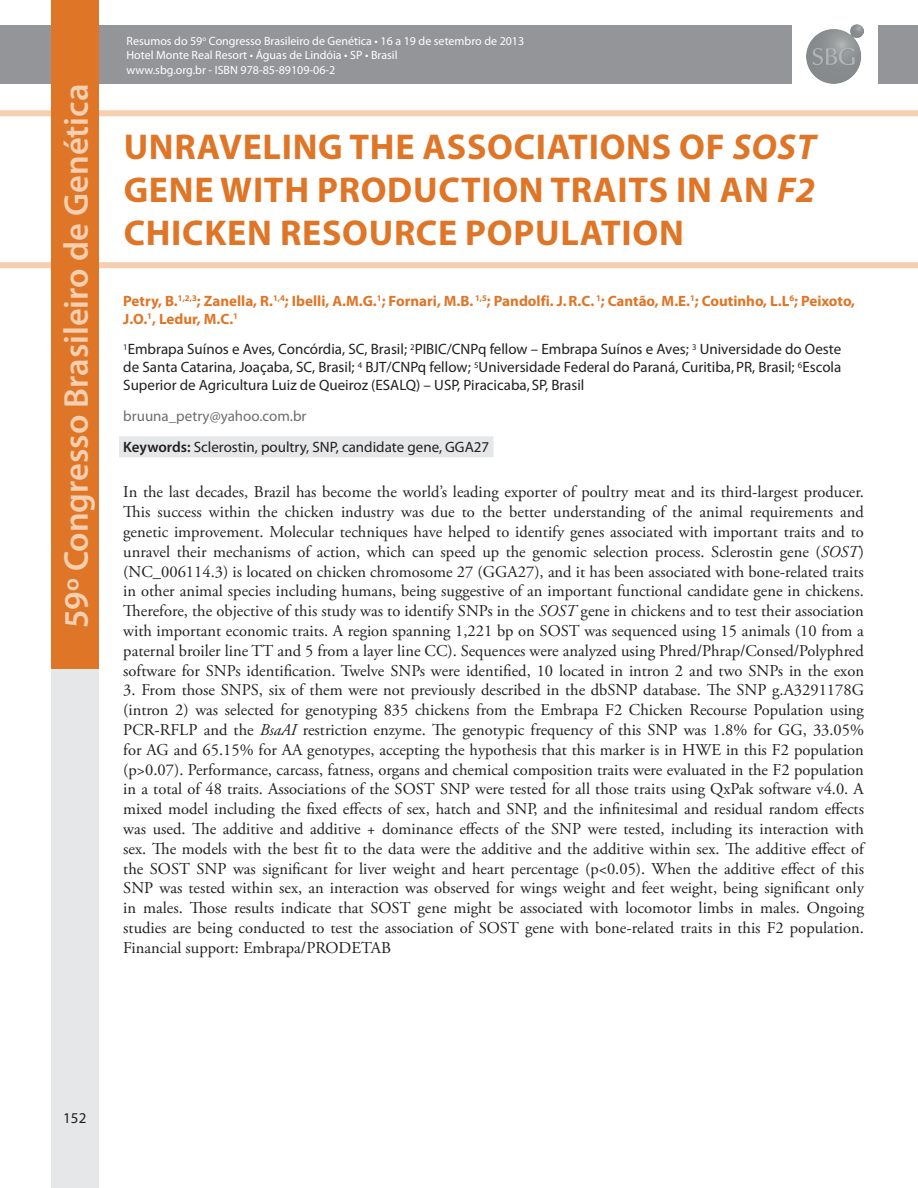
<style>
.page{position:relative;width:918px;height:1188px;background:#fff}
.page>*{position:absolute;margin:0;border:0;box-sizing:border-box;transform-origin:0 0}
._01_titulo{font:700 36px/43.2px "Myriad Pro";letter-spacing:.02em;color:#df7527;text-align:justify}
.t1{font:600 34.5px "Myriad Pro";color:#f5cfaf}
._06_texto{font:16.5px/19.8px "Adobe Garamond Pro";color:#231f20;text-align:justify}
._03_titulação{font:15px/18px "Myriad Pro";color:#231f20;text-align:justify}
._02_autores{font:700 15px/18px "Myriad Pro";color:#df7527}
._05_keywords_palavra{font:15px "Myriad Pro";color:#231f20}
._04_e-mail{font:15px "Myriad Pro";color:#6c6d70}
.t2{font:12px/14.4px "Myriad Pro";color:#fff}
.s1{font-style:italic}
.s2{font-weight:600}
</style>
<div class="page">
<div style="left:0;top:110px;width:918px;height:6px;background:#f5cfaf"></div>
<div style="left:0;top:262px;width:918px;height:6px;background:#f5cfaf"></div>
<div style="left:119px;top:436px;width:375px;height:21px;background:#e6e7e9"></div>
<div style="left:0;top:25px;width:792px;height:59px;background:#939598"></div>
<div style="left:879px;top:25px;width:39px;height:59px;background:#939598"></div>
<img style="left:806px;top:24px;width:58px;height:60px">
<div style="left:51px;top:84px;width:47px;height:1104px;background:#e6e7e9"></div>
<div style="left:51px;top:0;width:47px;height:669px;background:#df7527"></div>
<h2 class="t1" style="left:54px;top:628px;width:546px;rotate:-90deg">59º Congresso Brasileiro de Genética</h2>
<p class="t2" style="left:126px;top:34px;width:399px">Resumos do 59<sup>o</sup> Congresso Brasileiro de Genética • 16 a 19 de setembro de 2013<br>Hotel Monte Real Resort • Águas de Lindóia • SP • Brasil<br>www.sbg.org.br - ISBN 978-85-89109-06-2</p>
<p class="_01_titulo" style="left:124px;top:124px;width:694px">UNRAVELING THE ASSOCIATIONS OF <span class="s1">SOST </span>GENE WITH PRODUCTION TRAITS IN AN <span class="s1">F2<br></span>CHICKEN RESOURCE POPULATION</p>
<p class="_02_autores" style="left:123px;top:291px;width:733px">Petry, B.<sup>1,2,3</sup>; Zanella, R.<sup>1,4</sup>; Ibelli, A.M.G.<sup>1</sup>; Fornari, M.B. <sup>1,5</sup>; Pandolfi. J.R.C. <sup>1</sup>; Cantão, M.E.<sup>1</sup>; Coutinho, L.L<sup>6</sup>; Peixoto,<br>J.O.<sup>1</sup>, Ledur, M.C.<sup>1</sup></p>
<p class="_03_titulação" style="left:123px;top:340px;width:720px"><sup>1</sup>Embrapa Suínos e Aves, Concórdia, SC, Brasil; <sup>2</sup>PIBIC/CNPq fellow – Embrapa Suínos e Aves; <sup>3</sup> Universidade do Oeste de Santa Catarina, Joaçaba, SC, Brasil; <sup>4</sup> BJT/CNPq fellow; <sup>5</sup>Universidade Federal do Paraná, Curitiba,PR, Brasil; <sup>6</sup>Escola Superior de Agricultura Luiz de Queiroz (ESALQ) – USP, Piracicaba,SP, Brasil</p>
<p class="_04_e-mail" style="left:123px;top:407px;width:185px">bruuna_petry@yahoo.com.br</p>
<p class="_05_keywords_palavra" style="left:123px;top:438px;width:367px"><span class="s2">Keywords:</span> Sclerostin, poultry, SNP, candidate gene, GGA27</p>
<p class="_06_texto" style="left:123px;top:483px;width:742px">In the last decades, Brazil has become the world’s leading exporter of poultry meat and its third-largest producer.<br>This success within the chicken industry was due to the better understanding of the animal requirements and genetic improvement. Molecular techniques have helped to identify genes associated with important traits and to unravel their mechanisms of action, which can speed up the genomic selection process. Sclerostin gene (<span class="s1">SOST</span>) (NC_006114.3) is located on chicken chromosome 27 (GGA27), and it has been associated with bone-related traits in other animal species including humans, being suggestive of an important functional candidate gene in chickens.<br>Therefore, the objective of this study was to identify SNPs in the <span class="s1">SOST</span> gene in chickens and to test their association with important economic traits. A region spanning 1,221 bp on SOST was sequenced using 15 animals (10 from a paternal broiler line TT and 5 from a layer line CC). Sequences were analyzed using Phred/Phrap/Consed/Polyphred software for SNPs identification. Twelve SNPs were identified, 10 located in intron 2 and two SNPs in the exon</p>
<p class="_06_texto" style="left:123px;top:681px;width:742px">3. From those SNPS, six of them were not previously described in the dbSNP database. The SNP g.A3291178G (intron 2) was selected for genotyping 835 chickens from the Embrapa F2 Chicken Recourse Population using PCR-RFLP and the <span class="s1">BsaAI</span> restriction enzyme. The genotypic frequency of this SNP was 1.8% for GG, 33.05% for AG and 65.15% for AA genotypes, accepting the hypothesis that this marker is in HWE in this F2 population (p&gt;0.07). Performance, carcass, fatness, organs and chemical composition traits were evaluated in the F2 population in a total of 48 traits. Associations of the SOST SNP were tested for all those traits using QxPak software v4.0. A mixed model including the fixed effects of sex, hatch and SNP, and the infinitesimal and residual random effects was used. The additive and additive + dominance effects of the SNP were tested, including its interaction with sex. The models with the best fit to the data were the additive and the additive within sex. The additive effect of the SOST SNP was significant for liver weight and heart percentage (p&lt;0.05). When the additive effect of this SNP was tested within sex, an interaction was observed for wings weight and feet weight, being significant only in males. Those results indicate that SOST gene might be associated with locomotor limbs in males. Ongoing studies are being conducted to test the association of SOST gene with bone-related traits in this F2 population.<br>Financial support: Embrapa/PRODETAB</p>
<p class="_03_titulação" style="left:63px;top:1109px;width:25px">152</p>
</div>
